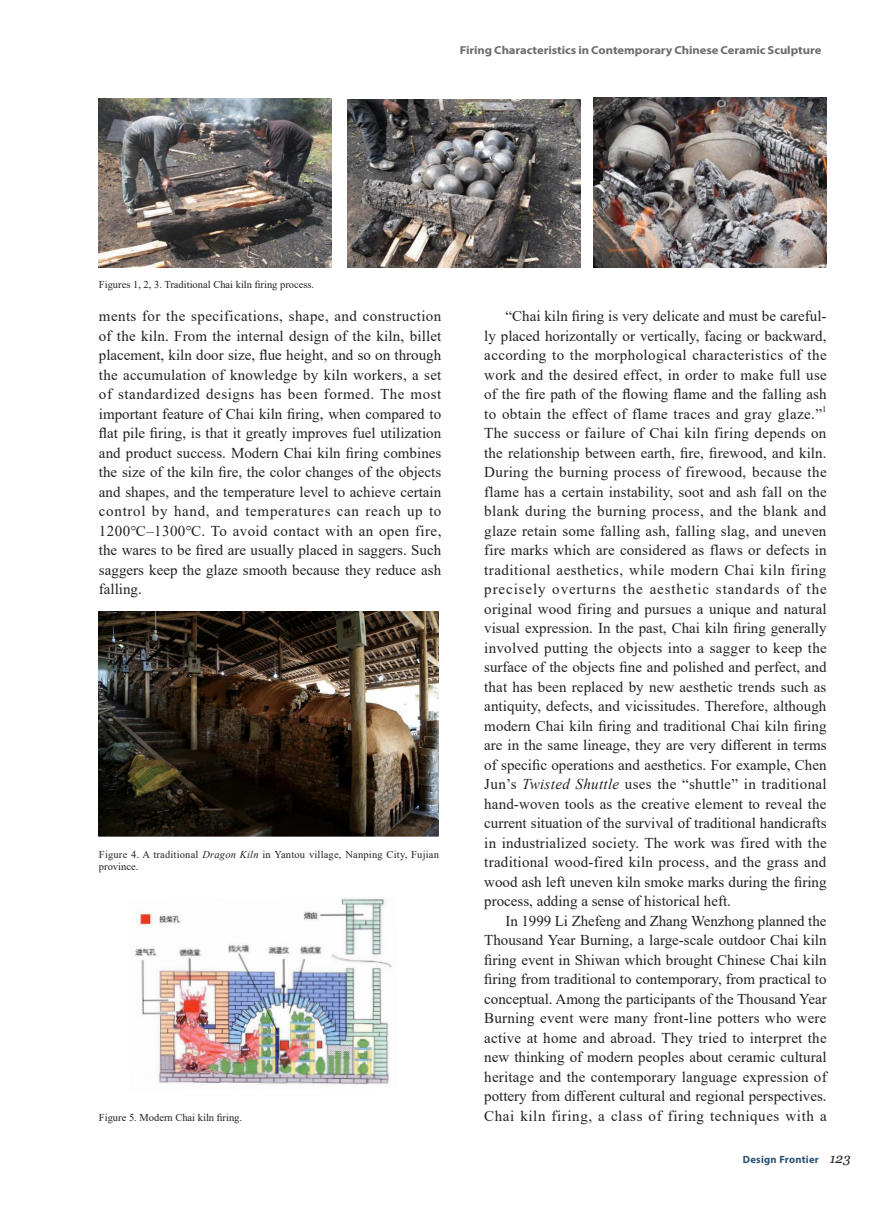
<style>
.page{position:relative;width:893px;height:1212px;background:#fff}
.page>*{position:absolute;margin:0;border:0;box-sizing:border-box;transform-origin:0 0}
.t1{font:15px/19.5px "Times New Roman";color:#231f20;text-align:justify}
.t2{font:italic 13.5px "Georgia";color:#231f20}
.t3{font:700 11.55px "Myriad Pro";letter-spacing:-.005em;color:#6c6d70;scale:1.09 1}
.t4{font:10.5px "Times New Roman";color:#231f20}
.t5{font:10.5px/12px "Times New Roman";letter-spacing:.02em;color:#231f20}
.t6{font:700 10.5px "Myriad Pro";letter-spacing:.025em;color:#275172}
.t7{font:8.7px "Times New Roman";color:#231f20}
.s1{font-style:italic}
</style>
<div class="page">
<img style="left:594px;top:97px;width:233px;height:171px">
<img style="left:348px;top:99px;width:232px;height:169px">
<img style="left:99px;top:99px;width:233px;height:168px">
<img style="left:99px;top:611px;width:340px;height:225px">
<img style="left:135px;top:898px;width:257px;height:187px">
<p class="t3" style="left:460px;top:42px;width:333px">Firing Characteristics in Contemporary Chinese Ceramic Sculpture</p>
<p class="t4" style="left:99px;top:277px;width:217px">Figures 1, 2, 3. Traditional Chai kiln firing process.</p>
<p class="t1" style="left:99px;top:306px;width:344px">ments for the specifications, shape, and construction of the kiln. From the internal design of the kiln, billet placement, kiln door size, flue height, and so on through the accumulation of knowledge by kiln workers, a set of standardized designs has been formed. The most important feature of Chai kiln firing, when compared to flat pile firing, is that it greatly improves fuel utilization and product success. Modern Chai kiln firing combines the size of the kiln fire, the color changes of the objects and shapes, and the temperature level to achieve certain control by hand, and temperatures can reach up to 1200℃–1300℃. To avoid contact with an open fire, the wares to be fired are usually placed in saggers. Such saggers keep the glaze smooth because they reduce ash falling.</p>
<p class="t5" style="left:99px;top:848px;width:342px">Figure 4. A traditional <span class="s1">Dragon Kiln</span> in Yantou village, Nanping City, Fujian province.</p>
<p class="t4" style="left:99px;top:1109px;width:145px">Figure 5. Modern Chai kiln firing.</p>
<p class="t1" style="left:484px;top:306px;width:344px;text-indent:21px">“Chai kiln firing is very delicate and must be careful&shy;ly placed horizontally or vertically, facing or backward, according to the morphological characteristics of the work and the desired effect, in order to make full use of the fire path of the flowing flame and the falling ash to obtain the effect of flame traces and gray glaze.”</p>
<p class="t7" style="left:822px;top:402px;width:6px">1</p>
<p class="t1" style="left:484px;top:423px;width:344px">The success or failure of Chai kiln firing depends on the relationship between earth, fire, firewood, and kiln.<br>During the burning process of firewood, because the flame has a certain instability, soot and ash fall on the blank during the burning process, and the blank and glaze retain some falling ash, falling slag, and uneven fire marks which are considered as flaws or defects in traditional aesthetics, while modern Chai kiln firing precisely overturns the aesthetic standards of the original wood firing and pursues a unique and natural visual expression. In the past, Chai kiln firing generally involved putting the objects into a sagger to keep the surface of the objects fine and polished and perfect, and that has been replaced by new aesthetic trends such as antiquity, defects, and vicissitudes. Therefore, although modern Chai kiln firing and traditional Chai kiln firing are in the same lineage, they are very different in terms of specific operations and aesthetics. For example, Chen Jun’s <span class="s1">Twisted Shuttle</span> uses the “shuttle” in traditional hand-woven tools as the creative element to reveal the current situation of the survival of traditional handicrafts in industrialized society. The work was fired with the traditional wood-fired kiln process, and the grass and wood ash left uneven kiln smoke marks during the firing process, adding a sense of historical heft.</p>
<p class="t1" style="left:484px;top:910px;width:344px;text-indent:21px">In 1999 Li Zhefeng and Zhang Wenzhong planned the Thousand Year Burning, a large-scale outdoor Chai kiln firing event in Shiwan which brought Chinese Chai kiln firing from traditional to contemporary, from practical to conceptual. Among the participants of the Thousand Year Burning event were many front-line potters who were active at home and abroad. They tried to interpret the new thinking of modern peoples about ceramic cultural heritage and the contemporary language expression of pottery from different cultural and regional perspectives.<br>Chai kiln firing, a class of firing techniques with a</p>
<p class="t6" style="left:743px;top:1152px;width:78px">Design Frontier</p>
<p class="t2" style="left:830px;top:1149px;width:22px">123</p>
</div>
